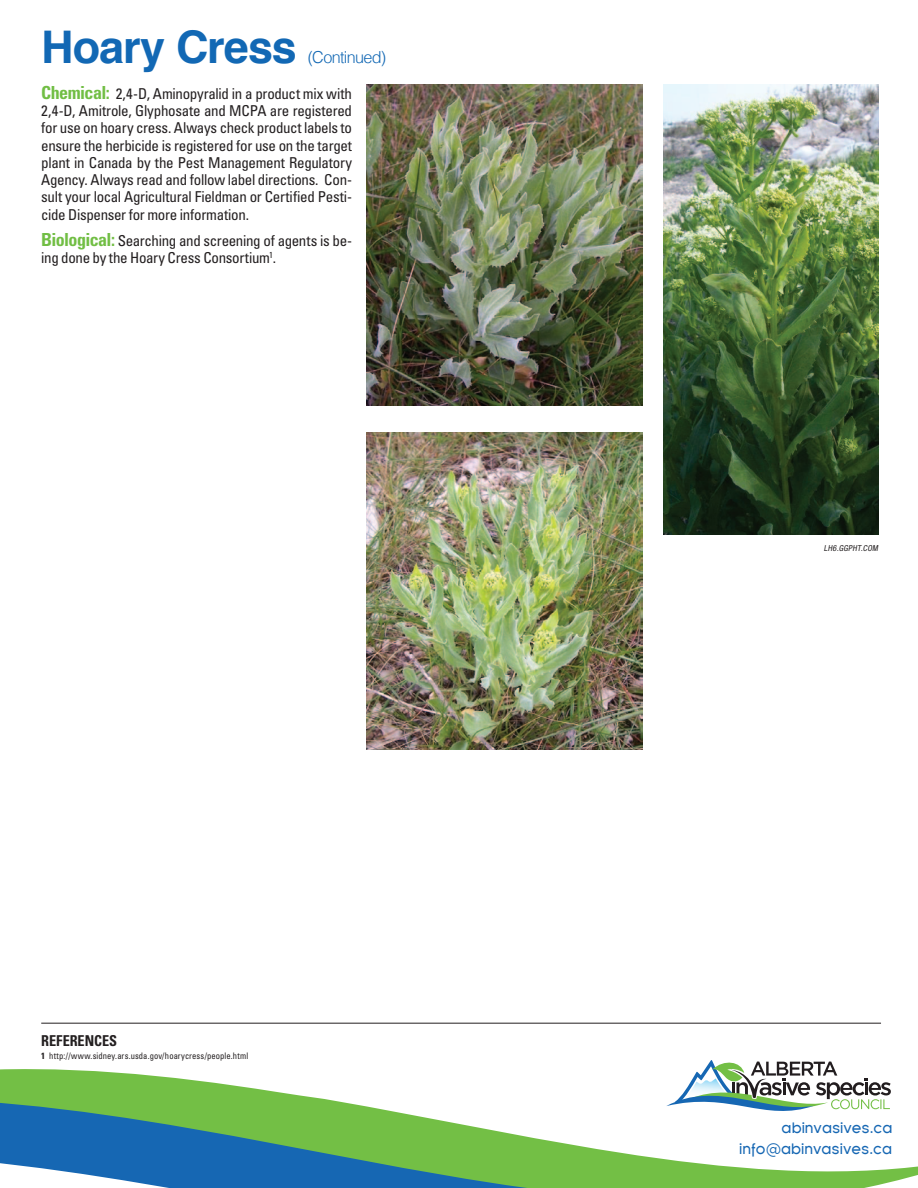
<style>
.page{position:relative;width:918px;height:1188px;background:#fff}
.page>*{position:absolute;margin:0;border:0;box-sizing:border-box;transform-origin:0 0}
.t1{font:700 45px "Helvetica";letter-spacing:-.025em;color:#1268b4}
.t2{font:300 16.5px "Helvetica";letter-spacing:-.04em;color:#1268b4}
.t3{font:condensed 15px/17.2px "Univers";letter-spacing:-.02em;color:#231f20;text-align:justify}
.t4{font:15px/20.2px "Florencesans";color:#1667b3;text-align:right}
.t5{font:700 condensed 15px "Univers";letter-spacing:-.005em;color:#231f20;scale:.95 1}
.t6{font:condensed 9px "Univers";letter-spacing:.01em;color:#231f20;scale:.95 1}
.t7{font:italic condensed 8.25px "Helvetica Neue";color:#231f20}
.s1{font-weight:700;font-size:18px;color:#71be44}
.s2{font-weight:700}
</style>
<div class="page">
<svg style="left:844px;top:1078px;width:74px;height:110px"></svg>
<svg style="left:0;top:1060px;width:844px;height:128px"></svg>
<hr style="left:41px;top:1023px;width:840px;height:1px;background:#231f20">
<img style="left:664px;top:85px;width:214px;height:450px">
<img style="left:366px;top:85px;width:277px;height:321px">
<img style="left:366px;top:433px;width:277px;height:317px">
<h1 class="t1" style="left:41px;top:11px;width:257px">Hoary Cress</h1>
<p class="t2" style="left:308px;top:43px;width:80px">(Continued)</p>
<p class="t3" style="left:41px;top:84px;width:312px"><span class="s1">CHEMICAL:</span> 2,4-D, Aminopyralid in a product mix with 2,4-D, Amitrole, Glyphosate and MCPA are registered for use on hoary cress. Always check product labels to ensure the herbicide is registered for use on the target plant in Canada by the Pest Management Regulatory Agency. Always read and follow label directions. Con&shy;sult your local Agricultural Fieldman or Certified Pesti&shy;cide Dispenser for more information.</p>
<p class="t3" style="left:41px;top:231px;width:312px"><span class="s1">BIOLOGICAL:</span> Searching and screening of agents is be&shy;ing done by the Hoary Cress Consortium<sup>1</sup>.</p>
<p class="t5" style="left:41px;top:1031px;width:80px">REFERENCES</p>
<p class="t6" style="left:41px;top:1050px;width:219px"><span class="s2">1</span> http://www.sidney.ars.usda.gov/hoarycress/people.html</p>
<p class="t7" style="left:824px;top:543px;width:57px">LH6.GGPHT.COM</p>
<p class="t4" style="left:739px;top:1118px;width:155px">abinvasives.ca info@abinvasives.ca</p>
</div>
